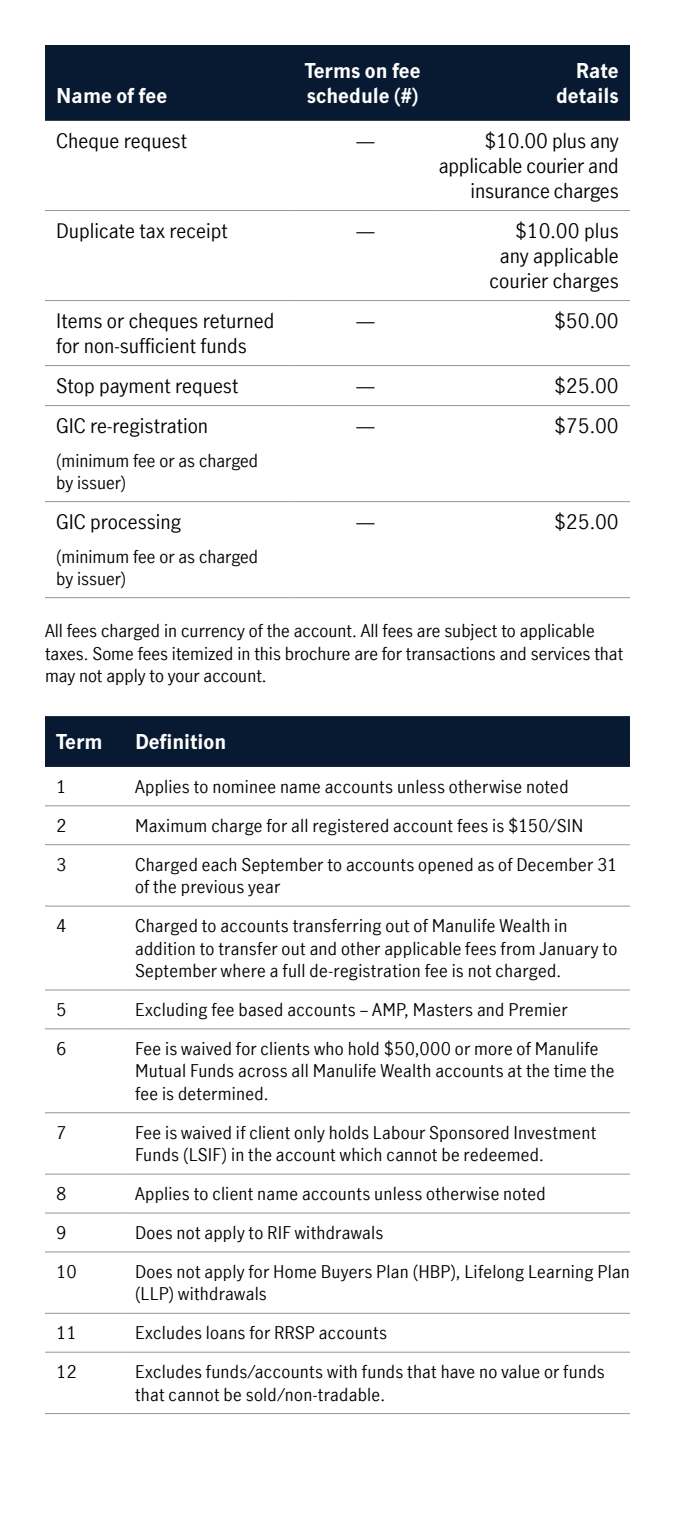
<style>
.page{position:relative;width:675px;height:1530px;background:#fff}
.page>*{position:absolute;margin:0;border:0;box-sizing:border-box;transform-origin:0 0}
.P_-_table_body_para_-_8_10_reg{font:20px/25px "Manulife JH Sans Optimized";color:#000;text-align:right}
.P_-_table_body_para_-_8_10_reg-2{font:700 20px/25px "Manulife JH Sans Optimized";color:#fff}
.P_-_table_body_mini_-_7_9_reg{font:17.5px/22.5px "Manulife JH Sans Optimized";letter-spacing:.015em;color:#000}
</style>
<div class="page">
<div style="left:45px;top:45px;width:585px;height:76px;background:#081a31"></div>
<hr style="left:45px;top:210px;width:247px;height:1px;background:#939598">
<hr style="left:292px;top:210px;width:147px;height:1px;background:#939598">
<hr style="left:439px;top:210px;width:191px;height:1px;background:#939598">
<hr style="left:45px;top:300px;width:247px;height:1px;background:#939598">
<hr style="left:292px;top:300px;width:147px;height:1px;background:#939598">
<hr style="left:439px;top:300px;width:191px;height:1px;background:#939598">
<hr style="left:45px;top:365px;width:247px;height:1px;background:#939598">
<hr style="left:292px;top:365px;width:147px;height:1px;background:#939598">
<hr style="left:439px;top:365px;width:191px;height:1px;background:#939598">
<hr style="left:45px;top:405px;width:247px;height:1px;background:#939598">
<hr style="left:292px;top:405px;width:147px;height:1px;background:#939598">
<hr style="left:439px;top:405px;width:191px;height:1px;background:#939598">
<hr style="left:45px;top:501px;width:247px;height:1px;background:#939598">
<hr style="left:292px;top:501px;width:147px;height:1px;background:#939598">
<hr style="left:439px;top:501px;width:191px;height:1px;background:#939598">
<hr style="left:45px;top:597px;width:247px;height:1px;background:#939598">
<hr style="left:292px;top:597px;width:147px;height:1px;background:#939598">
<hr style="left:439px;top:597px;width:191px;height:1px;background:#939598">
<div style="left:45px;top:716px;width:585px;height:51px;background:#081a31"></div>
<hr style="left:45px;top:805px;width:79px;height:1px;background:#939598">
<hr style="left:124px;top:805px;width:506px;height:1px;background:#939598">
<hr style="left:45px;top:844px;width:79px;height:1px;background:#939598">
<hr style="left:124px;top:844px;width:506px;height:1px;background:#939598">
<hr style="left:45px;top:906px;width:79px;height:1px;background:#939598">
<hr style="left:124px;top:906px;width:506px;height:1px;background:#939598">
<hr style="left:45px;top:990px;width:79px;height:1px;background:#939598">
<hr style="left:124px;top:990px;width:506px;height:1px;background:#939598">
<hr style="left:45px;top:1028px;width:79px;height:1px;background:#939598">
<hr style="left:124px;top:1028px;width:506px;height:1px;background:#939598">
<hr style="left:45px;top:1112px;width:79px;height:1px;background:#939598">
<hr style="left:124px;top:1112px;width:506px;height:1px;background:#939598">
<hr style="left:45px;top:1174px;width:79px;height:1px;background:#939598">
<hr style="left:124px;top:1174px;width:506px;height:1px;background:#939598">
<hr style="left:45px;top:1213px;width:79px;height:1px;background:#939598">
<hr style="left:124px;top:1213px;width:506px;height:1px;background:#939598">
<hr style="left:45px;top:1251px;width:79px;height:1px;background:#939598">
<hr style="left:124px;top:1251px;width:506px;height:1px;background:#939598">
<hr style="left:45px;top:1313px;width:79px;height:1px;background:#939598">
<hr style="left:124px;top:1313px;width:506px;height:1px;background:#939598">
<hr style="left:45px;top:1352px;width:79px;height:1px;background:#939598">
<hr style="left:124px;top:1352px;width:506px;height:1px;background:#939598">
<hr style="left:45px;top:1413px;width:79px;height:1px;background:#939598">
<hr style="left:124px;top:1413px;width:506px;height:1px;background:#939598">
<p class="P_-_table_body_para_-_8_10_reg-2" style="left:56px;top:82px;width:112px">Name of fee</p>
<p class="P_-_table_body_para_-_8_10_reg-2" style="left:305px;top:57px;width:118px">Terms on fee schedule (#)</p>
<p class="P_-_table_body_para_-_8_10_reg-2" style="left:556px;top:57px;width:64px;text-align:right">Rate details</p>
<p class="P_-_table_body_para_-_8_10_reg" style="left:56px;top:127px;width:132px">Cheque request</p>
<p class="P_-_table_body_para_-_8_10_reg" style="left:356px;top:127px;width:21px">—</p>
<p class="P_-_table_body_para_-_8_10_reg" style="left:439px;top:127px;width:182px">$10.00 plus any applicable courier and insurance charges</p>
<p class="P_-_table_body_para_-_8_10_reg" style="left:56px;top:217px;width:173px">Duplicate tax receipt</p>
<p class="P_-_table_body_para_-_8_10_reg" style="left:356px;top:217px;width:21px">—</p>
<p class="P_-_table_body_para_-_8_10_reg" style="left:489px;top:217px;width:131px">$10.00 plus any applicable courier charges</p>
<p class="P_-_table_body_para_-_8_10_reg" style="left:56px;top:307px;width:220px;text-align:left">Items or cheques returned for non-sufficient funds</p>
<p class="P_-_table_body_para_-_8_10_reg" style="left:356px;top:307px;width:21px">—</p>
<p class="P_-_table_body_para_-_8_10_reg" style="left:554px;top:307px;width:66px">$50.00</p>
<p class="P_-_table_body_para_-_8_10_reg" style="left:56px;top:372px;width:184px">Stop payment request</p>
<p class="P_-_table_body_para_-_8_10_reg" style="left:356px;top:372px;width:21px">—</p>
<p class="P_-_table_body_para_-_8_10_reg" style="left:554px;top:372px;width:66px">$25.00</p>
<p class="P_-_table_body_para_-_8_10_reg" style="left:56px;top:412px;width:154px">GIC re-registration</p>
<p class="P_-_table_body_mini_-_7_9_reg" style="left:56px;top:448px;width:203px">(minimum fee or as charged by issuer)</p>
<p class="P_-_table_body_para_-_8_10_reg" style="left:356px;top:412px;width:21px">—</p>
<p class="P_-_table_body_para_-_8_10_reg" style="left:554px;top:412px;width:66px">$75.00</p>
<p class="P_-_table_body_para_-_8_10_reg" style="left:56px;top:508px;width:127px">GIC processing</p>
<p class="P_-_table_body_mini_-_7_9_reg" style="left:56px;top:544px;width:203px">(minimum fee or as charged by issuer)</p>
<p class="P_-_table_body_para_-_8_10_reg" style="left:356px;top:508px;width:21px">—</p>
<p class="P_-_table_body_para_-_8_10_reg" style="left:554px;top:508px;width:66px">$25.00</p>
<p class="P_-_table_body_mini_-_7_9_reg" style="left:45px;top:619px;width:580px">All fees charged in currency of the account. All fees are subject to applicable taxes. Some fees itemized in this brochure are for transactions and services that may not apply to your account.</p>
<p class="P_-_table_body_para_-_8_10_reg-2" style="left:56px;top:728px;width:48px">Term</p>
<p class="P_-_table_body_para_-_8_10_reg-2" style="left:135px;top:728px;width:93px">Definition</p>
<p class="P_-_table_body_mini_-_7_9_reg" style="left:56px;top:775px;width:12px">1</p>
<p class="P_-_table_body_mini_-_7_9_reg" style="left:135px;top:775px;width:435px">Applies to nominee name accounts unless otherwise noted</p>
<p class="P_-_table_body_mini_-_7_9_reg" style="left:56px;top:813px;width:12px">2</p>
<p class="P_-_table_body_mini_-_7_9_reg" style="left:135px;top:813px;width:450px">Maximum charge for all registered account fees is $150/SIN</p>
<p class="P_-_table_body_mini_-_7_9_reg" style="left:56px;top:852px;width:12px">3</p>
<p class="P_-_table_body_mini_-_7_9_reg" style="left:135px;top:852px;width:484px">Charged each September to accounts opened as of December 31 of the previous year</p>
<p class="P_-_table_body_mini_-_7_9_reg" style="left:56px;top:914px;width:12px">4</p>
<p class="P_-_table_body_mini_-_7_9_reg" style="left:135px;top:914px;width:484px">Charged to accounts transferring out of Manulife Wealth in addition to transfer out and other applicable fees from January to<br>September where a full de-registration fee is not charged.</p>
<p class="P_-_table_body_mini_-_7_9_reg" style="left:56px;top:998px;width:12px">5</p>
<p class="P_-_table_body_mini_-_7_9_reg" style="left:135px;top:998px;width:434px">Excluding fee based accounts – AMP, Masters and Premier</p>
<p class="P_-_table_body_mini_-_7_9_reg" style="left:56px;top:1036px;width:12px">6</p>
<p class="P_-_table_body_mini_-_7_9_reg" style="left:135px;top:1036px;width:481px">Fee is waived for clients who hold $50,000 or more of Manulife<br>Mutual Funds across all Manulife Wealth accounts at the time the fee is determined.</p>
<p class="P_-_table_body_mini_-_7_9_reg" style="left:56px;top:1120px;width:12px">7</p>
<p class="P_-_table_body_mini_-_7_9_reg" style="left:135px;top:1120px;width:463px">Fee is waived if client only holds Labour Sponsored Investment<br>Funds (LSIF) in the account which cannot be redeemed.</p>
<p class="P_-_table_body_mini_-_7_9_reg" style="left:56px;top:1182px;width:12px">8</p>
<p class="P_-_table_body_mini_-_7_9_reg" style="left:135px;top:1182px;width:412px">Applies to client name accounts unless otherwise noted</p>
<p class="P_-_table_body_mini_-_7_9_reg" style="left:56px;top:1221px;width:12px">9</p>
<p class="P_-_table_body_mini_-_7_9_reg" style="left:135px;top:1221px;width:250px">Does not apply to RIF withdrawals</p>
<p class="P_-_table_body_mini_-_7_9_reg" style="left:56px;top:1259px;width:22px">10</p>
<p class="P_-_table_body_mini_-_7_9_reg" style="left:135px;top:1259px;width:496px">Does not apply for Home Buyers Plan (HBP), Lifelong Learning Plan (LLP) withdrawals</p>
<p class="P_-_table_body_mini_-_7_9_reg" style="left:56px;top:1321px;width:22px">11</p>
<p class="P_-_table_body_mini_-_7_9_reg" style="left:135px;top:1321px;width:254px">Excludes loans for RRSP accounts</p>
<p class="P_-_table_body_mini_-_7_9_reg" style="left:56px;top:1360px;width:22px">12</p>
<p class="P_-_table_body_mini_-_7_9_reg" style="left:135px;top:1360px;width:471px">Excludes funds/accounts with funds that have no value or funds that cannot be sold/non-tradable.</p>
</div>
